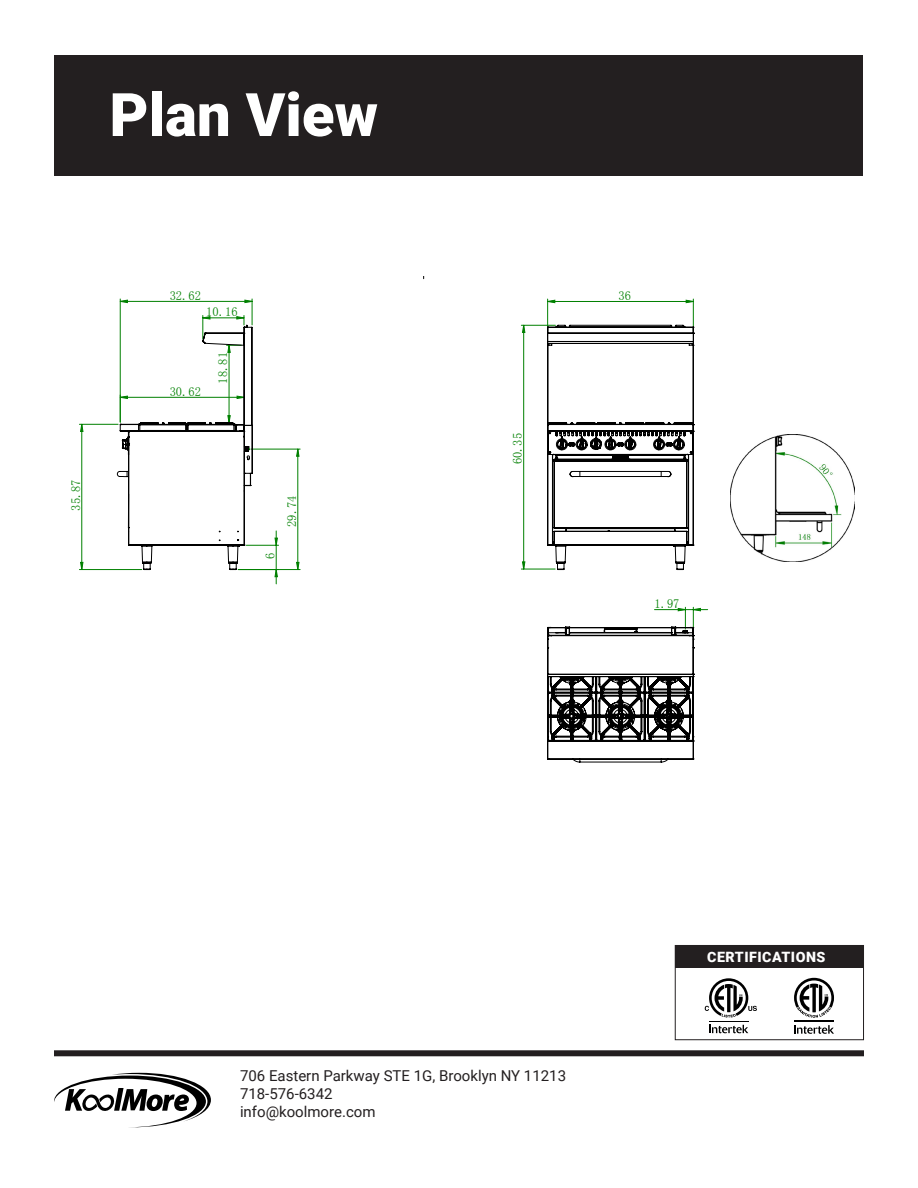
<style>
.page{position:relative;width:918px;height:1188px;background:#fff}
.page>*{position:absolute;margin:0;border:0;box-sizing:border-box;transform-origin:0 0}
.t1{font:900 60px "Roboto";color:#fff}
.t2{font:15px "Roboto";color:#231f20}
.t3{font:900 14.25px "Roboto";letter-spacing:.035em;color:#fff}
.t4{font:12.45px "Sim Sun";color:#008000}
</style>
<div class="page">
<div style="left:55px;top:56px;width:808px;height:120px;background:#231f20"></div>
<svg style="left:54px;top:1073px;width:157px;height:54px"></svg>
<div style="left:54px;top:1050px;width:810px;height:6px;background:#231f20"></div>
<svg style="left:794px;top:1025px;width:40px;height:9px"></svg>
<hr style="left:794px;top:1021px;width:40px;height:1px;background:#000">
<svg style="left:794px;top:978px;width:40px;height:40px"></svg>
<svg style="left:709px;top:1025px;width:39px;height:8px"></svg>
<hr style="left:709px;top:1021px;width:39px;height:1px;background:#000">
<svg style="left:705px;top:978px;width:52px;height:40px"></svg>
<div style="left:675px;top:945px;width:189px;height:95px;border:1px solid #231f20"></div>
<div style="left:675px;top:945px;width:188px;height:23px;background:#231f20"></div>
<hr style="left:547px;top:299px;width:1px;height:32px;background:#008000">
<hr style="left:693px;top:299px;width:1px;height:32px;background:#008000">
<hr style="left:521px;top:325px;width:34px;height:1px;background:#008000">
<hr style="left:521px;top:569px;width:34px;height:1px;background:#008000">
<hr style="left:79px;top:424px;width:39px;height:1px;background:#008000">
<hr style="left:79px;top:569px;width:63px;height:1px;background:#008000">
<hr style="left:902px;top:277px;width:1px;height:495px;background:#000">
<hr style="left:57px;top:929px;width:806px;height:1px;background:#000">
<hr style="left:57px;top:277px;width:806px;height:1px;background:#000">
<hr style="left:57px;top:277px;width:1px;height:495px;background:#000">
<hr style="left:57px;top:941px;width:806px;height:1px;background:#000">
<hr style="left:913px;top:277px;width:1px;height:495px;background:#000">
<svg style="left:547px;top:299px;width:147px;height:5px"></svg>
<svg style="left:274px;top:570px;width:4px;height:14px"></svg>
<svg style="left:81px;top:325px;width:444px;height:245px"></svg>
<svg style="left:297px;top:449px;width:2px;height:121px"></svg>
<svg style="left:547px;top:324px;width:147px;height:247px"></svg>
<svg style="left:547px;top:607px;width:161px;height:156px"></svg>
<svg style="left:116px;top:299px;width:137px;height:272px"></svg>
<img style="left:731px;top:434px;width:124px;height:128px">
<div style="left:26px;top:622px;width:434px;height:189px;background:#fff"></div>
<p class="t1" style="left:110px;top:73px;width:270px">Plan View</p>
<p class="t4" style="left:69px;top:511px;width:33px;rotate:-90deg">35.87</p>
<p class="t4" style="left:170px;top:289px;width:33px">32.62</p>
<p class="t4" style="left:206px;top:305px;width:33px">10.16</p>
<p class="t4" style="left:217px;top:384px;width:33px;rotate:-90deg">18.81</p>
<p class="t4" style="left:170px;top:385px;width:33px">30.62</p>
<p class="t4" style="left:264px;top:559px;width:8px;rotate:-90deg">6</p>
<p class="t4" style="left:285px;top:527px;width:33px;rotate:-90deg">29.74</p>
<p class="t4" style="left:511px;top:464px;width:33px;rotate:-90deg">60.35</p>
<p class="t4" style="left:619px;top:289px;width:14px">36</p>
<p class="t4" style="left:655px;top:597px;width:27px">1.97</p>
<p class="t2" style="left:240px;top:1065px;width:328px">706 Eastern Parkway STE 1G, Brooklyn NY 11213</p>
<p class="t2" style="left:240px;top:1083px;width:94px">718-576-6342</p>
<p class="t2" style="left:240px;top:1101px;width:137px">info@koolmore.com</p>
<p class="t3" style="left:707px;top:947px;width:120px">CERTIFICATIONS</p>
</div>
